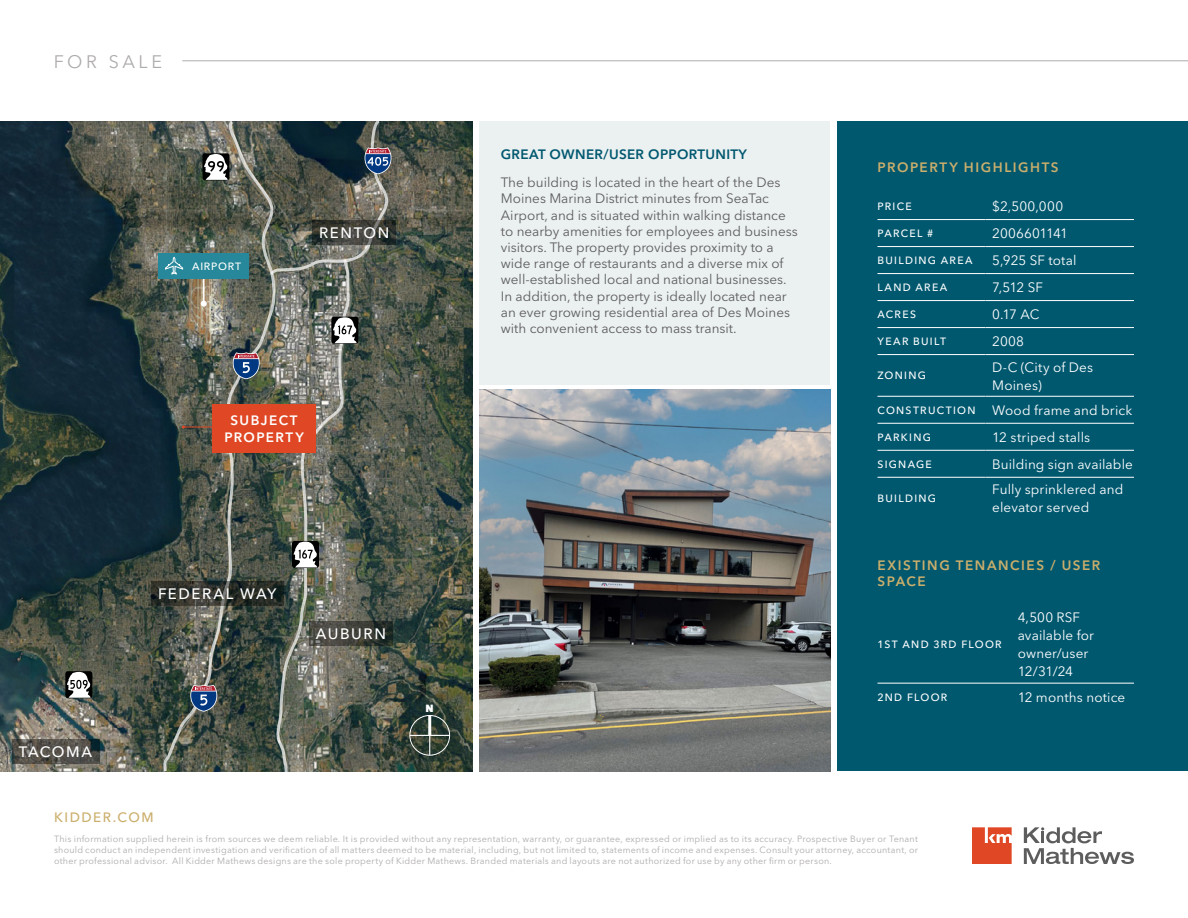
<style>
.page{position:relative;width:1188px;height:918px;background:#fff}
.page>*{position:absolute;margin:0;border:0;box-sizing:border-box;transform-origin:0 0}
.t1{font:18px "Avenir Next LT Pro";letter-spacing:.2em;color:#afabac}
.Bigger_City_-_White_2023{font:500 15px "Avenir Next LT Pro";letter-spacing:.105em;color:#fff}
.Table_Descriptor{font:13.5px/16.2px "Avenir Next LT Pro";color:#5e5d5d}
.Table_Input_-_White_2023{font:13.5px/18px "Avenir Next LT Pro";letter-spacing:.01em;color:#fff}
.Subhead_-_Level_1_-_Gold_2023{font:600 13.5px/16.5px "Avenir Next LT Pro";letter-spacing:.115em;color:#cbae6b}
.Table_Title_-_Midnight_Blue{font:600 13.5px "Avenir Next LT Pro";letter-spacing:.025em;color:#00586f}
.Subject_Property_Label_-_White_2023{font:600 13.5px/16.5px "Avenir Next LT Pro";letter-spacing:.105em;color:#fff;text-align:center}
.t2{font:500 13.5px "Avenir Next LT Pro";letter-spacing:.11em;color:#cbae6b}
.Table_Column_1_All_Caps_-_White_2023{font:500 10.5px "Avenir Next LT Pro";letter-spacing:.125em;color:#fff}
.Other_Callout_Text_-_White_2023{font:500 10.5px "Avenir Next LT Pro";letter-spacing:.075em;color:#fff}
.t3{font:800 10.35px "Avenir Next LT Pro";color:#fff}
.t4{font:9px/10.8px "Avenir Next LT Pro";letter-spacing:.025em;color:#afabac;text-align:justify}
</style>
<div class="page">
<div style="left:837px;top:122px;width:351px;height:649px;background:#00586f"></div>
<img style="left:0;top:122px;width:472px;height:649px">
<img style="left:479px;top:390px;width:351px;height:381px">
<hr style="left:878px;top:273px;width:108px;height:1px;background:#fff">
<hr style="left:986px;top:273px;width:148px;height:1px;background:#fff">
<hr style="left:878px;top:300px;width:108px;height:1px;background:#fff">
<hr style="left:986px;top:300px;width:148px;height:1px;background:#fff">
<hr style="left:878px;top:327px;width:108px;height:1px;background:#fff">
<hr style="left:986px;top:327px;width:148px;height:1px;background:#fff">
<hr style="left:878px;top:354px;width:108px;height:1px;background:#fff">
<hr style="left:986px;top:354px;width:148px;height:1px;background:#fff">
<hr style="left:878px;top:396px;width:108px;height:1px;background:#fff">
<hr style="left:986px;top:396px;width:148px;height:1px;background:#fff">
<hr style="left:878px;top:423px;width:108px;height:1px;background:#fff">
<hr style="left:986px;top:423px;width:148px;height:1px;background:#fff">
<hr style="left:878px;top:219px;width:108px;height:1px;background:#fff">
<hr style="left:986px;top:219px;width:148px;height:1px;background:#fff">
<hr style="left:878px;top:246px;width:108px;height:1px;background:#fff">
<hr style="left:986px;top:246px;width:148px;height:1px;background:#fff">
<hr style="left:878px;top:450px;width:108px;height:1px;background:#fff">
<hr style="left:986px;top:450px;width:148px;height:1px;background:#fff">
<hr style="left:878px;top:477px;width:108px;height:1px;background:#fff">
<hr style="left:986px;top:477px;width:148px;height:1px;background:#fff">
<hr style="left:878px;top:683px;width:133px;height:1px;background:#fff">
<hr style="left:1011px;top:683px;width:123px;height:1px;background:#fff">
<svg style="left:391px;top:621px;width:2px;height:25px"></svg>
<svg style="left:12px;top:739px;width:87px;height:25px;background:#514f49"></svg>
<svg style="left:162px;top:121px;width:107px;height:651px;background:#545b50"></svg>
<svg style="left:391px;top:220px;width:5px;height:25px"></svg>
<svg style="left:151px;top:581px;width:118px;height:24px;background:#30332d"></svg>
<div style="left:213px;top:404px;width:103px;height:49px;background:#e04825"></div>
<hr style="left:183px;top:427px;width:49px;height:1px;background:#e04825">
<hr style="left:182px;top:61px;width:1006px;height:1px;background:#afabac">
<svg style="left:1024px;top:827px;width:110px;height:37px"></svg>
<svg style="left:972px;top:827px;width:40px;height:37px"></svg>
<div style="left:479px;top:122px;width:351px;height:263px;background:#ebf0f1"></div>
<svg style="left:233px;top:352px;width:27px;height:27px"></svg>
<div style="left:202px;top:153px;width:27px;height:27px;background:#000;border-radius:3px"></div>
<svg style="left:204px;top:154px;width:24px;height:26px"></svg>
<div style="left:410px;top:715px;width:40px;height:41px;border:1px solid #fff;border-radius:50%"></div>
<hr style="left:428px;top:715px;width:3px;height:20px;background:#fff">
<hr style="left:410px;top:735px;width:40px;height:1px;background:#fff">
<svg style="left:429px;top:736px;width:1px;height:19px"></svg>
<svg style="left:190px;top:685px;width:27px;height:27px"></svg>
<svg style="left:269px;top:121px;width:122px;height:651px;background:#626359"></svg>
<div style="left:65px;top:671px;width:27px;height:27px;background:#000;border-radius:3px"></div>
<svg style="left:67px;top:672px;width:24px;height:26px"></svg>
<hr style="left:203px;top:263px;width:2px;height:41px;background:#fff">
<svg style="left:201px;top:301px;width:6px;height:6px"></svg>
<div style="left:158px;top:253px;width:91px;height:25px;background:#26889a"></div>
<svg style="left:165px;top:256px;width:18px;height:19px"></svg>
<h1 class="t1" style="left:54px;top:51px;width:110px">FOR SALE</h1>
<p class="Bigger_City_-_White_2023" style="left:19px;top:743px;width:75px">TACOMA</p>
<p class="Other_Callout_Text_-_White_2023" style="left:192px;top:260px;width:51px">AIRPORT</p>
<p class="Bigger_City_-_White_2023" style="left:319px;top:224px;width:72px">RENTON</p>
<p class="Subject_Property_Label_-_White_2023" style="left:224px;top:412px;width:81px">SUBJECT<br>PROPERTY</p>
<p class="Bigger_City_-_White_2023" style="left:158px;top:584px;width:120px">FEDERAL WAY</p>
<p class="Bigger_City_-_White_2023" style="left:316px;top:625px;width:72px">AUBURN</p>
<p class="t3" style="left:426px;top:702px;width:10px">N</p>
<p class="Table_Title_-_Midnight_Blue" style="left:501px;top:146px;width:247px">GREAT OWNER/USER OPPORTUNITY</p>
<p class="Table_Descriptor" style="left:501px;top:174px;width:298px">The building is located in the heart of the Des Moines Marina District minutes from SeaTac Airport, and is situated within walking distance to nearby amenities for employees and business visitors. The property provides proximity to a wide range of restaurants and a diverse mix of well-established local and national businesses.<br>In addition, the property is ideally located near an ever growing residential area of Des Moines with convenient access to mass transit.</p>
<p class="Subhead_-_Level_1_-_Gold_2023" style="left:878px;top:159px;width:183px">PROPERTY HIGHLIGHTS</p>
<p class="Table_Column_1_All_Caps_-_White_2023" style="left:878px;top:200px;width:36px">PRICE</p>
<p class="Table_Input_-_White_2023" style="left:992px;top:197px;width:72px">$2,500,000</p>
<p class="Table_Column_1_All_Caps_-_White_2023" style="left:878px;top:227px;width:57px">PARCEL #</p>
<p class="Table_Input_-_White_2023" style="left:992px;top:224px;width:77px">2006601141</p>
<p class="Table_Column_1_All_Caps_-_White_2023" style="left:878px;top:254px;width:97px">BUILDING AREA</p>
<p class="Table_Input_-_White_2023" style="left:992px;top:251px;width:86px">5,925 SF total</p>
<p class="Table_Column_1_All_Caps_-_White_2023" style="left:878px;top:281px;width:71px">LAND AREA</p>
<p class="Table_Input_-_White_2023" style="left:992px;top:278px;width:52px">7,512 SF</p>
<p class="Table_Column_1_All_Caps_-_White_2023" style="left:878px;top:308px;width:40px">ACRES</p>
<p class="Table_Input_-_White_2023" style="left:992px;top:305px;width:49px">0.17 AC</p>
<p class="Table_Column_1_All_Caps_-_White_2023" style="left:878px;top:335px;width:70px">YEAR BUILT</p>
<p class="Table_Input_-_White_2023" style="left:992px;top:332px;width:33px">2008</p>
<p class="Table_Column_1_All_Caps_-_White_2023" style="left:878px;top:369px;width:50px">ZONING</p>
<p class="Table_Input_-_White_2023" style="left:992px;top:358px;width:102px">D-C (City of Des<br>Moines)</p>
<p class="Table_Column_1_All_Caps_-_White_2023" style="left:878px;top:404px;width:100px">CONSTRUCTION</p>
<p class="Table_Input_-_White_2023" style="left:992px;top:401px;width:142px">Wood frame and brick</p>
<p class="Table_Column_1_All_Caps_-_White_2023" style="left:878px;top:431px;width:55px">PARKING</p>
<p class="Table_Input_-_White_2023" style="left:992px;top:428px;width:100px">12 striped stalls</p>
<p class="Table_Column_1_All_Caps_-_White_2023" style="left:878px;top:458px;width:56px">SIGNAGE</p>
<p class="Table_Input_-_White_2023" style="left:992px;top:455px;width:142px">Building sign available</p>
<p class="Table_Column_1_All_Caps_-_White_2023" style="left:878px;top:492px;width:60px">BUILDING</p>
<p class="Table_Input_-_White_2023" style="left:992px;top:480px;width:133px">Fully sprinklered and elevator served</p>
<p class="Subhead_-_Level_1_-_Gold_2023" style="left:878px;top:557px;width:224px">EXISTING TENANCIES / USER<br>SPACE</p>
<p class="Table_Column_1_All_Caps_-_White_2023" style="left:878px;top:638px;width:126px">1ST AND 3RD FLOOR</p>
<p class="Table_Input_-_White_2023" style="left:1018px;top:609px;width:78px">4,500 RSF available for owner/user<br>12/31/24</p>
<p class="Table_Column_1_All_Caps_-_White_2023" style="left:878px;top:691px;width:71px">2ND FLOOR</p>
<p class="Table_Input_-_White_2023" style="left:1018px;top:688px;width:109px">12 months notice</p>
<h3 class="t2" style="left:54px;top:809px;width:101px">KIDDER.COM</h3>
<p class="t4" style="left:54px;top:834px;width:866px">This information supplied herein is from sources we deem reliable. It is provided without any representation, warranty, or guarantee, expressed or implied as to its accuracy. Prospective Buyer or Tenant should conduct an independent investigation and verification of all matters deemed to be material, including, but not limited to, statements of income and expenses. Consult your attorney, accountant, or other professional advisor. All Kidder Mathews designs are the sole property of Kidder Mathews. Branded materials and layouts are not authorized for use by any other firm or person.</p>
</div>
